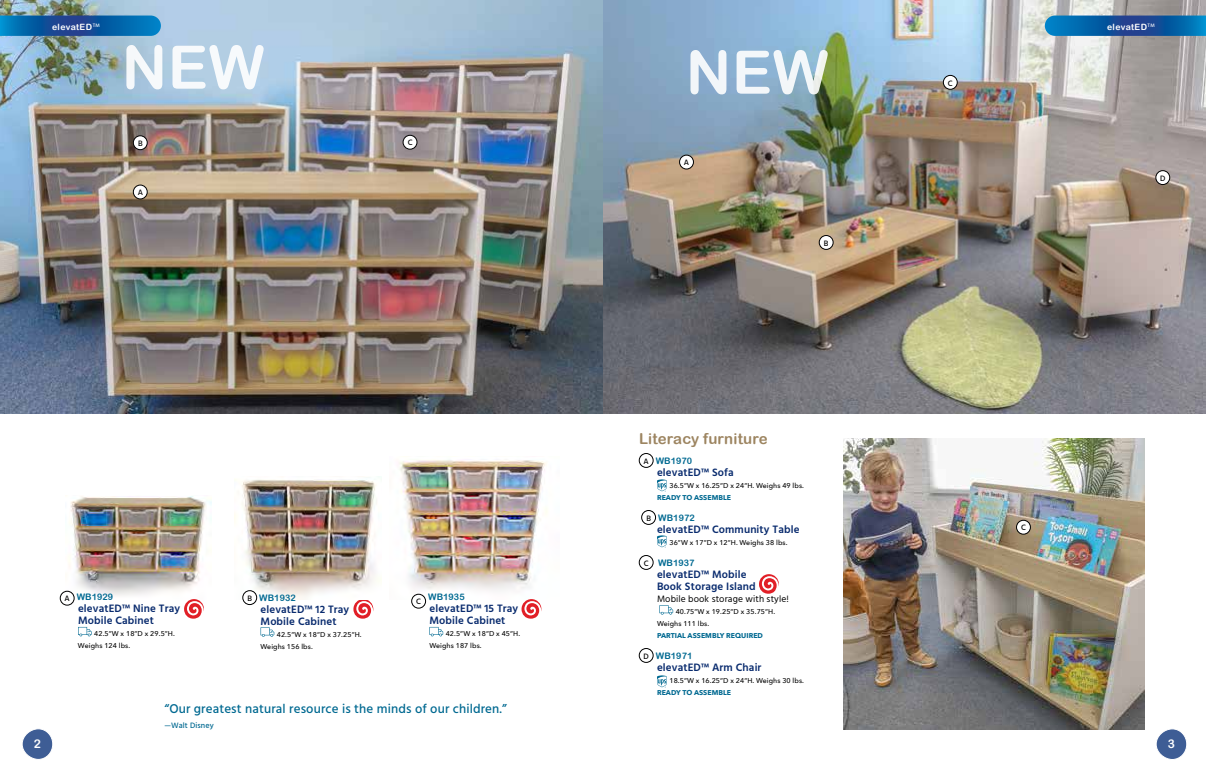
<style>
.page{position:relative;width:1206px;height:783px;background:#fff}
.page>*{position:absolute;margin:0;border:0;box-sizing:border-box;transform-origin:0 0}
.t1{font:60px "Arial Rounded MT Bold";letter-spacing:.01em;color:#fff}
.t2{font:15px "Arial Rounded MT Bold";letter-spacing:.01em;color:#9d8561}
.t3{font:500 13px "Hind";letter-spacing:.01em;color:#006991}
.t4{font:12px "Arial Rounded MT Bold";color:#fff}
.t5{font:600 11px/12px "Hind";letter-spacing:.01em;color:#092b6e}
.t6{font:9.5px "Hind";letter-spacing:.01em;color:#000}
.t7{font:9px "Arial Rounded MT Bold";letter-spacing:.005em;color:#006991}
.t8{font:8.6px "Arial Rounded MT Bold";letter-spacing:.05em;color:#fff}
.t9{font:500 8px "Hind";letter-spacing:.01em;color:#006991}
.t10{font:500 8px "Hind";color:#000}
.t11{font:500 7px/12px "Avenir Next";letter-spacing:.01em;color:#000}
.t12{font:700 7px "Avenir Next";letter-spacing:.005em;color:#006991}
.s1{font-family:"Hind";font-weight:500;font-size:8px;color:#000}
</style>
<div class="page">
<img style="left:603px;top:0;width:603px;height:413px">
<img style="left:843px;top:438px;width:302px;height:292px">
<img style="left:66px;top:496px;width:145px;height:110px">
<img style="left:399px;top:460px;width:149px;height:138px">
<svg style="left:759px;top:574px;width:20px;height:20px"></svg>
<img style="left:0;top:0;width:603px;height:413px">
<svg style="left:353px;top:600px;width:20px;height:19px"></svg>
<img style="left:235px;top:476px;width:147px;height:123px">
<div style="left:1156px;top:729px;width:31px;height:30px;background:#3e5d95;border-radius:50%"></div>
<div style="left:1156px;top:728px;width:31px;height:32px;border:1px solid #fff;border-radius:50%"></div>
<div style="left:22px;top:729px;width:31px;height:30px;background:#3e5d95;border-radius:50%"></div>
<div style="left:22px;top:728px;width:31px;height:32px;border:1px solid #fff;border-radius:50%"></div>
<svg style="left:1045px;top:16px;width:161px;height:20px;background:#0d60a6"></svg>
<svg style="left:0;top:16px;width:161px;height:20px;background:#0c60a7"></svg>
<div style="left:639px;top:453px;width:14px;height:15px;border:1px solid #000;border-radius:50%"></div>
<svg style="left:657px;top:479px;width:10px;height:13px"></svg>
<div style="left:641px;top:510px;width:15px;height:15px;border:1px solid #000;border-radius:50%"></div>
<svg style="left:657px;top:535px;width:10px;height:13px"></svg>
<div style="left:639px;top:555px;width:14px;height:15px;border:1px solid #000;border-radius:50%"></div>
<svg style="left:659px;top:605px;width:14px;height:10px"></svg>
<div style="left:639px;top:648px;width:14px;height:15px;border:1px solid #000;border-radius:50%"></div>
<svg style="left:657px;top:675px;width:10px;height:13px"></svg>
<svg style="left:184px;top:599px;width:20px;height:20px"></svg>
<div style="left:243px;top:591px;width:14px;height:14px;background:#fff;border-radius:50%"></div>
<div style="left:243px;top:590px;width:14px;height:15px;border:1px solid #000;border-radius:50%"></div>
<svg style="left:261px;top:627px;width:13px;height:10px"></svg>
<div style="left:680px;top:155px;width:13px;height:14px;background:#fff;border-radius:50%"></div>
<div style="left:679px;top:155px;width:15px;height:14px;border:1px solid #000;border-radius:50%"></div>
<div style="left:819px;top:236px;width:14px;height:13px;background:#fff;border-radius:50%"></div>
<div style="left:819px;top:235px;width:14px;height:15px;border:1px solid #000;border-radius:50%"></div>
<div style="left:1156px;top:171px;width:14px;height:14px;background:#fff;border-radius:50%"></div>
<div style="left:1156px;top:170px;width:14px;height:15px;border:1px solid #000;border-radius:50%"></div>
<div style="left:943px;top:75px;width:14px;height:14px;background:#fff;border-radius:50%"></div>
<div style="left:943px;top:75px;width:15px;height:15px;border:1px solid #000;border-radius:50%"></div>
<div style="left:1017px;top:520px;width:13px;height:14px;background:#fff;border-radius:50%"></div>
<div style="left:1016px;top:520px;width:15px;height:14px;border:1px solid #000;border-radius:50%"></div>
<div style="left:133px;top:185px;width:14px;height:14px;background:#fff;border-radius:50%"></div>
<div style="left:133px;top:185px;width:14px;height:14px;border:1px solid #000;border-radius:50%"></div>
<div style="left:133px;top:136px;width:14px;height:14px;background:#fff;border-radius:50%"></div>
<div style="left:133px;top:136px;width:14px;height:14px;border:1px solid #000;border-radius:50%"></div>
<div style="left:403px;top:135px;width:14px;height:14px;background:#fff;border-radius:50%"></div>
<div style="left:403px;top:135px;width:14px;height:14px;border:1px solid #000;border-radius:50%"></div>
<div style="left:60px;top:591px;width:14px;height:14px;background:#fff;border-radius:50%"></div>
<div style="left:60px;top:591px;width:14px;height:14px;border:1px solid #000;border-radius:50%"></div>
<svg style="left:78px;top:627px;width:14px;height:9px"></svg>
<div style="left:412px;top:594px;width:14px;height:14px;background:#fff;border-radius:50%"></div>
<div style="left:411px;top:594px;width:15px;height:14px;border:1px solid #000;border-radius:50%"></div>
<svg style="left:429px;top:627px;width:14px;height:9px"></svg>
<svg style="left:522px;top:599px;width:19px;height:20px"></svg>
<p class="t8" style="left:52px;top:22px;width:49px">elevatED<sup>TM</sup></p>
<h1 class="t1" style="left:122px;top:32px;width:145px">NEW</h1>
<h1 class="t1" style="left:686px;top:37px;width:145px">NEW</h1>
<p class="t10" style="left:138px;top:138px;width:6px">B</p>
<p class="t10" style="left:408px;top:137px;width:6px">C</p>
<p class="t10" style="left:138px;top:187px;width:7px">A</p>
<p class="t10" style="left:684px;top:157px;width:7px">A</p>
<p class="t10" style="left:824px;top:238px;width:6px">B</p>
<h2 class="t2" style="left:639px;top:430px;width:130px">Literacy furniture</h2>
<p class="t7" style="left:65px;top:592px;width:50px"><sub>A</sub> WB1929</p>
<h3 class="t5" style="left:78px;top:603px;width:104px">elevatED™ Nine Tray<br>Mobile Cabinet</h3>
<p class="t11" style="left:78px;top:628px;width:98px;text-indent:16px">42.5”W x 18”D x 29.5”H.<br>Weighs 124 lbs.</p>
<p class="t7" style="left:247px;top:592px;width:50px"><span class="s1">B</span> WB1932</p>
<h3 class="t5" style="left:261px;top:604px;width:90px">elevatED™ 12 Tray<br>Mobile Cabinet</h3>
<p class="t11" style="left:261px;top:628px;width:103px;text-indent:16px">42.5”W x 18”D x 37.25”H.<br>Weighs 156 lbs.</p>
<p class="t7" style="left:416px;top:592px;width:50px"><sub>C</sub> WB1935</p>
<h3 class="t5" style="left:429px;top:603px;width:90px">elevatED™ 15 Tray<br>Mobile Cabinet</h3>
<p class="t11" style="left:429px;top:628px;width:92px;text-indent:16px">42.5”W x 18”D x 45”H.<br>Weighs 187 lbs.</p>
<h3 class="t3" style="left:165px;top:700px;width:344px">“Our greatest natural resource is the minds of our children.”</h3>
<p class="t9" style="left:165px;top:720px;width:51px">—Walt Disney</p>
<p class="t7" style="left:644px;top:455px;width:50px"><span class="s1">A</span> WB1970</p>
<h3 class="t5" style="left:657px;top:467px;width:78px">elevatED™ Sofa</h3>
<p class="t11" style="left:669px;top:479px;width:136px">36.5”W x 16.25”D x 24”H. Weighs 49 lbs.</p>
<p class="t12" style="left:657px;top:491px;width:76px">READY TO ASSEMBLE</p>
<p class="t7" style="left:646px;top:512px;width:50px"><span class="s1">B</span> WB1972</p>
<h3 class="t5" style="left:657px;top:524px;width:144px">elevatED™ Community Table</h3>
<p class="t11" style="left:669px;top:536px;width:120px">36”W x 17”D x 12”H. Weighs 38 lbs.</p>
<p class="t7" style="left:644px;top:557px;width:52px"><span class="s1">C</span> WB1937</p>
<h3 class="t5" style="left:657px;top:569px;width:100px">elevatED™ Mobile<br>Book Storage Island</h3>
<h3 class="t6" style="left:657px;top:592px;width:133px">Mobile book storage with style!</h3>
<p class="t11" style="left:657px;top:605px;width:120px;text-indent:19px">40.75”W x 19.25”D x 35.75”H.<br>Weighs 111 lbs.</p>
<p class="t12" style="left:657px;top:629px;width:108px">PARTIAL ASSEMBLY REQUIRED</p>
<p class="t7" style="left:644px;top:650px;width:50px"><span class="s1">D</span> WB1971</p>
<h3 class="t5" style="left:657px;top:662px;width:106px">elevatED™ Arm Chair</h3>
<p class="t11" style="left:669px;top:674px;width:136px">18.5”W x 16.25”D x 24”H. Weighs 30 lbs.</p>
<p class="t12" style="left:657px;top:686px;width:76px">READY TO ASSEMBLE</p>
<p class="t10" style="left:948px;top:77px;width:6px">C</p>
<p class="t8" style="left:1107px;top:22px;width:49px">elevatED<sup>TM</sup></p>
<p class="t10" style="left:1160px;top:173px;width:7px">D</p>
<p class="t10" style="left:1021px;top:522px;width:6px">C</p>
<h3 class="t4" style="left:34px;top:737px;width:9px">2</h3>
<h3 class="t4" style="left:1168px;top:737px;width:9px">3</h3>
</div>
